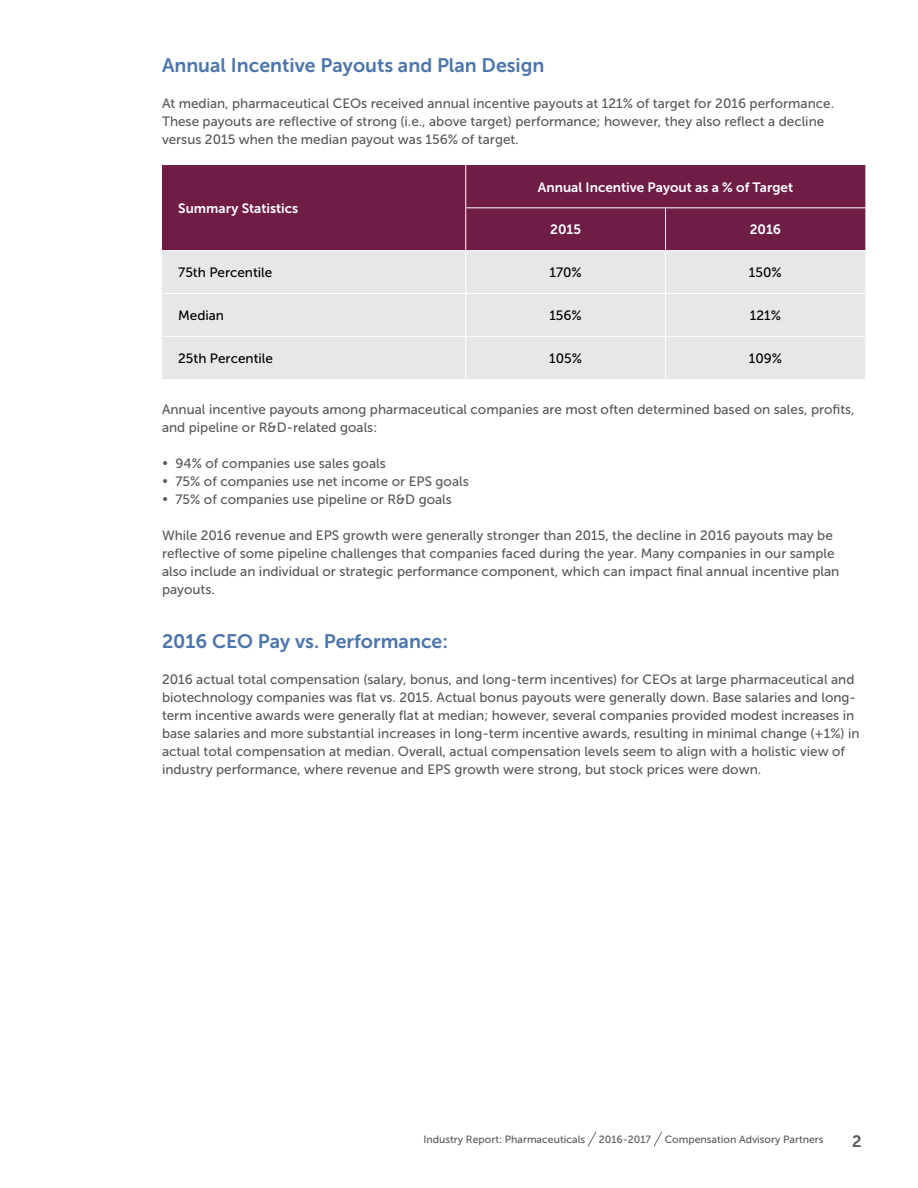
<style>
.page{position:relative;width:918px;height:1188px;background:#fff}
.page>*{position:absolute;margin:0;border:0;box-sizing:border-box;transform-origin:0 0}
.t1{font:19.5px "Museo Sans 700";color:#4d75ad}
.t2{font:16.5px "Museo Sans 700";color:#58595b}
.t3{font:13.5px/18px "Museo Sans 500";color:#58595b}
.t4{font:13.5px "Museo Sans 700";color:#fff}
.t5{font:13.5px "Museo Sans 500";color:#000}
.t6{font:10.5px "Museo Sans 500";color:#58595b}
</style>
<div class="page">
<svg style="left:588px;top:1131px;width:9px;height:16px"></svg>
<svg style="left:653px;top:1131px;width:9px;height:16px"></svg>
<div style="left:162px;top:165px;width:703px;height:85px;background:#701d46"></div>
<div style="left:162px;top:251px;width:703px;height:128px;background:#e6e7e8"></div>
<hr style="left:465px;top:165px;width:1px;height:42px;background:#fff">
<hr style="left:465px;top:207px;width:201px;height:1px;background:#fff">
<hr style="left:465px;top:208px;width:1px;height:42px;background:#fff">
<hr style="left:666px;top:207px;width:199px;height:1px;background:#fff">
<hr style="left:665px;top:208px;width:1px;height:42px;background:#fff">
<hr style="left:465px;top:251px;width:1px;height:42px;background:#fff">
<hr style="left:665px;top:251px;width:1px;height:42px;background:#fff">
<hr style="left:162px;top:293px;width:304px;height:1px;background:#fff">
<hr style="left:466px;top:293px;width:200px;height:1px;background:#fff">
<hr style="left:465px;top:294px;width:1px;height:42px;background:#fff">
<hr style="left:666px;top:293px;width:199px;height:1px;background:#fff">
<hr style="left:665px;top:294px;width:1px;height:42px;background:#fff">
<hr style="left:162px;top:336px;width:304px;height:1px;background:#fff">
<hr style="left:466px;top:336px;width:200px;height:1px;background:#fff">
<hr style="left:465px;top:337px;width:1px;height:42px;background:#fff">
<hr style="left:666px;top:336px;width:199px;height:1px;background:#fff">
<hr style="left:665px;top:337px;width:1px;height:42px;background:#fff">
<h1 class="t1" style="left:162px;top:54px;width:384px">Annual Incentive Payouts and Plan Design</h1>
<p class="t3" style="left:162px;top:94px;width:674px">At median, pharmaceutical CEOs received annual incentive payouts at 121% of target for 2016 performance.<br>These payouts are reflective of strong (i.e., above target) performance; however, they also reflect a decline versus 2015 when the median payout was 156% of target.</p>
<p class="t4" style="left:178px;top:201px;width:122px">Summary Statistics</p>
<p class="t4" style="left:538px;top:179px;width:257px">Annual Incentive Payout as a % of Target</p>
<p class="t4" style="left:550px;top:222px;width:32px">2015</p>
<p class="t4" style="left:750px;top:222px;width:33px">2016</p>
<p class="t5" style="left:178px;top:265px;width:96px">75th Percentile</p>
<p class="t5" style="left:549px;top:265px;width:34px">170%</p>
<p class="t5" style="left:749px;top:265px;width:34px">150%</p>
<p class="t5" style="left:178px;top:308px;width:47px">Median</p>
<p class="t5" style="left:549px;top:308px;width:34px">156%</p>
<p class="t5" style="left:750px;top:308px;width:33px">121%</p>
<p class="t5" style="left:178px;top:351px;width:96px">25th Percentile</p>
<p class="t5" style="left:549px;top:351px;width:34px">105%</p>
<p class="t5" style="left:749px;top:351px;width:35px">109%</p>
<p class="t3" style="left:162px;top:400px;width:694px">Annual incentive payouts among pharmaceutical companies are most often determined based on sales, profits, and pipeline or R&amp;D-related goals:</p>
<p class="t3" style="left:176px;top:454px;width:295px">94% of companies use sales goals<br>75% of companies use net income or EPS goals<br>75% of companies use pipeline or R&amp;D goals</p>
<p class="t3" style="left:162px;top:526px;width:679px">While 2016 revenue and EPS growth were generally stronger than 2015, the decline in 2016 payouts may be reflective of some pipeline challenges that companies faced during the year. Many companies in our sample also include an individual or strategic performance component, which can impact final annual incentive plan payouts.</p>
<h1 class="t1" style="left:162px;top:630px;width:288px">2016 CEO Pay vs. Performance:</h1>
<p class="t3" style="left:162px;top:670px;width:699px">2016 actual total compensation (salary, bonus, and long-term incentives) for CEOs at large pharmaceutical and biotechnology companies was flat vs. 2015. Actual bonus payouts were generally down. Base salaries and long&shy;term incentive awards were generally flat at median; however, several companies provided modest increases in base salaries and more substantial increases in long-term incentive awards, resulting in minimal change (+1%) in actual total compensation at median. Overall, actual compensation levels seem to align with a holistic view of industry performance, where revenue and EPS growth were strong, but stock prices were down.</p>
<p class="t6" style="left:423px;top:1133px;width:163px">Industry Report: Pharmaceuticals</p>
<p class="t6" style="left:599px;top:1133px;width:54px">2016-2017</p>
<p class="t6" style="left:665px;top:1133px;width:160px">Compensation Advisory Partners</p>
<p class="t2" style="left:852px;top:1132px;width:11px">2</p>
</div>
